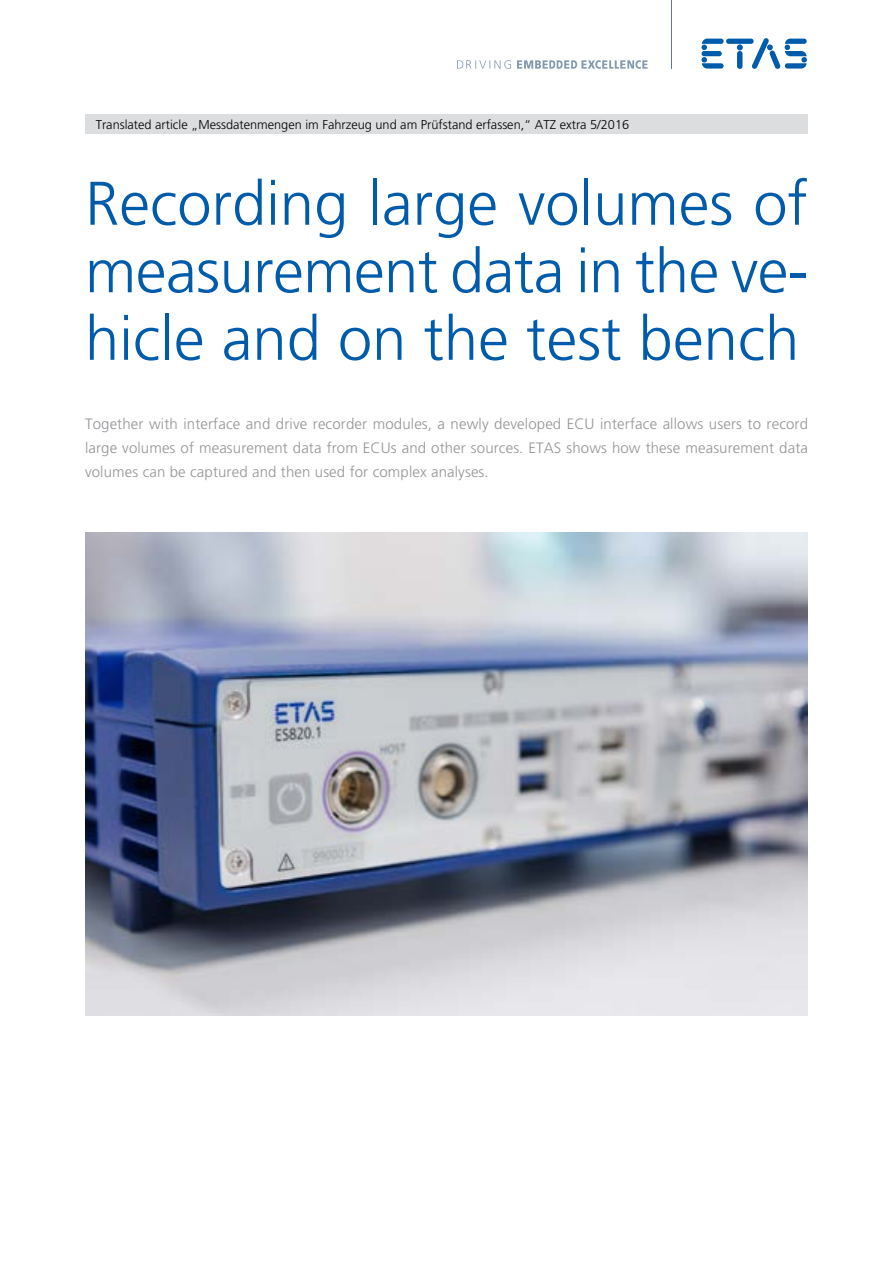
<style>
.page{position:relative;width:893px;height:1263px;background:#fff}
.page>*{position:absolute;margin:0;border:0;box-sizing:border-box;transform-origin:0 0}
.t1{font:300 61.5px/67.5px "Frutiger LT";color:#005baa;text-align:justify}
.t2{font:300 15px/24px "Frutiger LT";letter-spacing:.01em;color:#939598;text-align:justify}
.t3{font:300 12.75px "Frutiger LT";color:#000}
</style>
<div class="page">
<img style="left:85px;top:533px;width:723px;height:482px">
<div style="left:85px;top:115px;width:723px;height:19px;background:#dcddde"></div>
<div style="left:701px;top:51px;width:21px;height:5px;background:#005baa;border-radius:3px"></div>
<svg style="left:701px;top:39px;width:23px;height:11px"></svg>
<svg style="left:701px;top:57px;width:23px;height:12px"></svg>
<svg style="left:737px;top:44px;width:6px;height:6px"></svg>
<div style="left:737px;top:51px;width:5px;height:18px;background:#005baa;border-radius:3px"></div>
<div style="left:726px;top:39px;width:28px;height:5px;background:#005baa;border-radius:3px"></div>
<svg style="left:752px;top:38px;width:55px;height:31px"></svg>
<svg style="left:457px;top:60px;width:191px;height:9px"></svg>
<hr style="left:671px;top:0;width:1px;height:69px;background:#5d7993">
<p class="t3" style="left:96px;top:117px;width:535px">Translated article „Messdatenmengen im Fahrzeug und am Prüfstand erfassen,“ ATZ extra 5/2016</p>
<h1 class="t1" style="left:85px;top:171px;width:725px">Recording large volumes of measurement data in the ve&shy;hicle and on the test bench</h1>
<p class="t2" style="left:85px;top:412px;width:725px">Together with interface and drive recorder modules, a newly developed ECU interface allows users to record large volumes of measurement data from ECUs and other sources. ETAS shows how these measurement data volumes can be captured and then used for complex analyses.</p>
</div>
